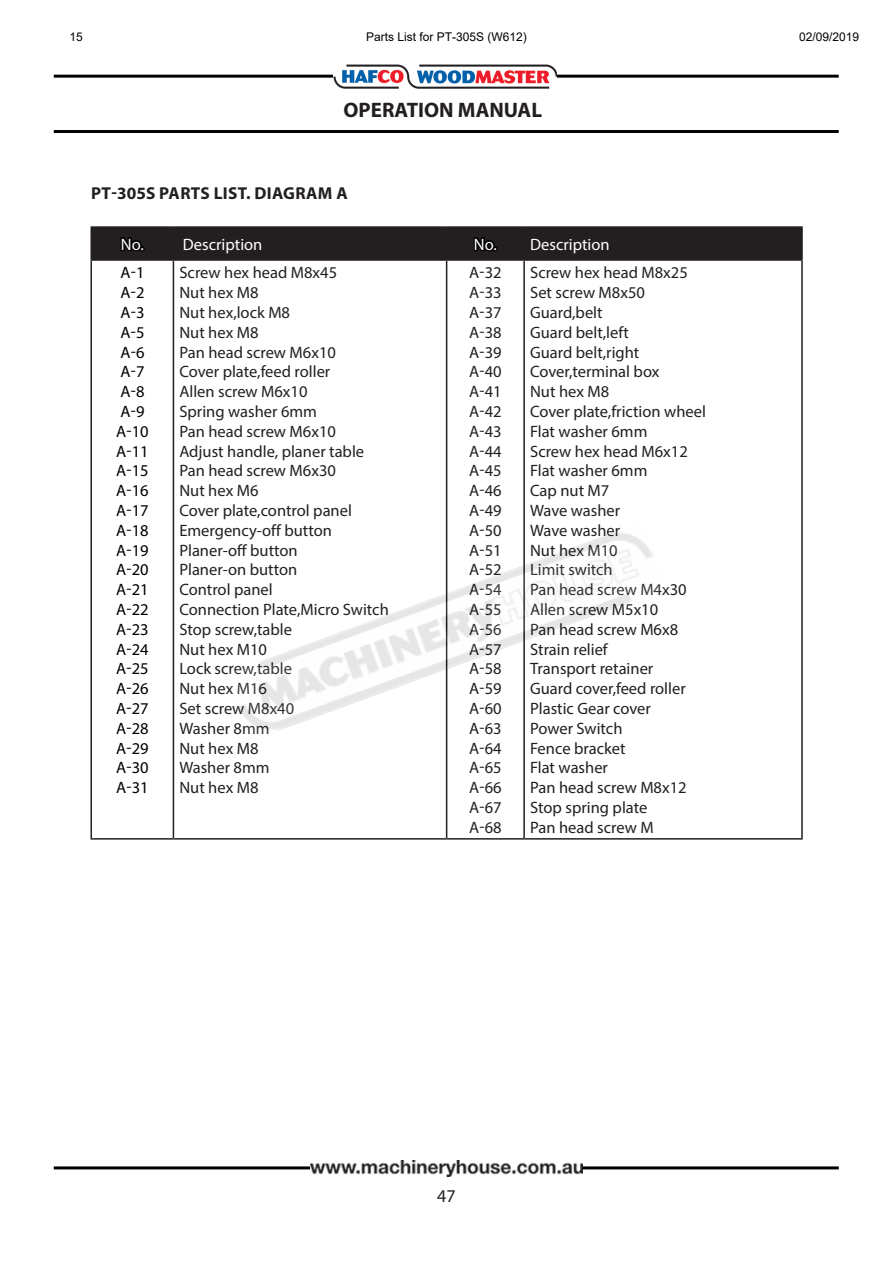
<style>
.page{position:relative;width:893px;height:1263px;background:#fff}
.page>*{position:absolute;margin:0;border:0;box-sizing:border-box;transform-origin:0 0}
.t1{font:700 21px "Myriad Pro";color:#231f20}
.t2{font:18px "Myriad Pro";color:#231f20}
.t3{font:700 17.25px "Myriad Pro";letter-spacing:.02em;color:#231f20}
.t4{font:16.5px "Myriad Pro";color:#231f20}
.t5{font:16.5px "Myriad Pro";color:#000}
.t6{font:16.5px "Myriad Pro";color:#fff}
.t7{font:12px "Arial";color:#000}
.s1{color:#fff}
</style>
<div class="page">
<hr style="left:54px;top:75px;width:785px;height:3px;background:#000">
<img style="left:334px;top:65px;width:223px;height:24px">
<hr style="left:54px;top:1166px;width:785px;height:3px;background:#000">
<hr style="left:54px;top:130px;width:785px;height:3px;background:#000">
<img style="left:310px;top:1160px;width:272px;height:17px">
<hr style="left:90px;top:226px;width:83px;height:2px;background:#231f20">
<hr style="left:90px;top:228px;width:2px;height:31px;background:#231f20">
<hr style="left:173px;top:226px;width:274px;height:2px;background:#231f20">
<hr style="left:447px;top:226px;width:77px;height:2px;background:#231f20">
<hr style="left:524px;top:226px;width:279px;height:2px;background:#231f20">
<hr style="left:801px;top:228px;width:2px;height:31px;background:#231f20">
<hr style="left:90px;top:259px;width:83px;height:2px;background:#231f20">
<hr style="left:90px;top:261px;width:2px;height:577px;background:#231f20">
<hr style="left:173px;top:261px;width:1px;height:577px;background:#231f20">
<hr style="left:446px;top:261px;width:1px;height:577px;background:#231f20">
<hr style="left:524px;top:259px;width:279px;height:2px;background:#231f20">
<hr style="left:523px;top:261px;width:2px;height:577px;background:#231f20">
<hr style="left:801px;top:261px;width:2px;height:577px;background:#231f20">
<hr style="left:90px;top:838px;width:83px;height:2px;background:#231f20">
<hr style="left:173px;top:838px;width:274px;height:2px;background:#231f20">
<hr style="left:447px;top:838px;width:77px;height:2px;background:#231f20">
<hr style="left:524px;top:838px;width:279px;height:2px;background:#231f20">
<div style="left:91px;top:228px;width:711px;height:33px;background:#231f20"></div>
<img style="left:238px;top:523px;width:416px;height:217px">
<p class="t7" style="left:70px;top:28px;width:15px">15</p>
<p class="t7" style="left:366px;top:28px;width:162px">Parts List for PT-305S (W612)</p>
<p class="t7" style="left:799px;top:28px;width:62px">02/09/2019</p>
<p class="t1" style="left:343px;top:96px;width:200px">OPERATION MANUAL</p>
<p class="t3" style="left:91px;top:182px;width:258px">PT-305S PARTS LIST. DIAGRAM A</p>
<p class="t6" style="left:121px;top:234px;width:24px">No.</p>
<p class="t6" style="left:183px;top:234px;width:81px">Description</p>
<p class="t6" style="left:474px;top:234px;width:24px">No.</p>
<p class="t6" style="left:530px;top:234px;width:81px">Description</p>
<p class="t5" style="left:120px;top:263px;width:26px">A-1</p>
<p class="t5" style="left:120px;top:282px;width:26px">A-2</p>
<p class="t5" style="left:120px;top:302px;width:26px">A-3</p>
<p class="t5" style="left:120px;top:322px;width:26px">A-5</p>
<p class="t5" style="left:120px;top:342px;width:26px">A-6</p>
<p class="t5" style="left:120px;top:362px;width:26px">A-7</p>
<p class="t5" style="left:120px;top:381px;width:26px">A-8</p>
<p class="t5" style="left:120px;top:401px;width:26px">A-9</p>
<p class="t5" style="left:116px;top:421px;width:34px">A-10</p>
<p class="t5" style="left:116px;top:441px;width:34px">A-11</p>
<p class="t5" style="left:116px;top:461px;width:34px">A-15</p>
<p class="t5" style="left:116px;top:480px;width:34px">A-16</p>
<p class="t5" style="left:116px;top:500px;width:34px">A-17</p>
<p class="t5" style="left:116px;top:520px;width:34px">A-18</p>
<p class="t5" style="left:116px;top:540px;width:34px">A-19</p>
<p class="t5" style="left:116px;top:560px;width:34px">A-20</p>
<p class="t5" style="left:116px;top:579px;width:34px">A-21</p>
<p class="t5" style="left:116px;top:599px;width:34px">A-22</p>
<p class="t5" style="left:116px;top:619px;width:34px">A-23</p>
<p class="t5" style="left:116px;top:639px;width:34px">A-24</p>
<p class="t5" style="left:116px;top:659px;width:34px">A-25</p>
<p class="t5" style="left:116px;top:678px;width:34px">A-26</p>
<p class="t5" style="left:116px;top:698px;width:34px">A-27</p>
<p class="t5" style="left:116px;top:718px;width:34px">A-28</p>
<p class="t5" style="left:116px;top:738px;width:34px">A-29</p>
<p class="t5" style="left:116px;top:758px;width:34px">A-30</p>
<p class="t5" style="left:116px;top:777px;width:34px">A-31</p>
<p class="t4" style="left:179px;top:263px;width:159px">Screw hex head M8x45</p>
<p class="t4" style="left:179px;top:282px;width:81px">Nut hex M8</p>
<p class="t4" style="left:179px;top:302px;width:112px">Nut hex,lock M8</p>
<p class="t4" style="left:179px;top:322px;width:81px">Nut hex M8</p>
<p class="t4" style="left:179px;top:342px;width:158px">Pan head screw M6x10</p>
<p class="t4" style="left:179px;top:362px;width:152px">Cover plate,feed roller</p>
<p class="t4" style="left:179px;top:381px;width:130px">Allen screw M6x10</p>
<p class="t4" style="left:179px;top:401px;width:139px">Spring washer 6mm</p>
<p class="t4" style="left:179px;top:421px;width:158px">Pan head screw M6x10</p>
<p class="t4" style="left:179px;top:441px;width:186px">Adjust handle, planer table</p>
<p class="t4" style="left:179px;top:461px;width:158px">Pan head screw M6x30</p>
<p class="t4" style="left:179px;top:480px;width:81px">Nut hex M6</p>
<p class="t4" style="left:179px;top:500px;width:174px">Cover plate,control panel</p>
<p class="t4" style="left:179px;top:520px;width:154px">Emergency-off button</p>
<p class="t4" style="left:179px;top:540px;width:120px">Planer-off button</p>
<p class="t4" style="left:179px;top:560px;width:119px">Planer-on button</p>
<p class="t4" style="left:179px;top:579px;width:95px">Control panel</p>
<p class="t4" style="left:179px;top:599px;width:211px">Connection Plate,Micro Switch</p>
<p class="t4" style="left:179px;top:619px;width:114px">Stop screw,table</p>
<p class="t4" style="left:179px;top:639px;width:89px">Nut hex M10</p>
<p class="t4" style="left:179px;top:659px;width:114px">Lock screw,table</p>
<p class="t4" style="left:179px;top:678px;width:89px">Nut hex M16</p>
<p class="t4" style="left:179px;top:698px;width:116px">Set screw M8x40</p>
<p class="t4" style="left:179px;top:718px;width:92px">Washer 8mm</p>
<p class="t4" style="left:179px;top:738px;width:81px">Nut hex M8</p>
<p class="t4" style="left:179px;top:758px;width:92px">Washer 8mm</p>
<p class="t4" style="left:179px;top:777px;width:81px">Nut hex M8</p>
<p class="t4" style="left:530px;top:263px;width:159px">Screw hex head M8x25</p>
<p class="t4" style="left:530px;top:282px;width:116px">Set screw M8x50</p>
<p class="t4" style="left:530px;top:302px;width:74px">Guard,belt</p>
<p class="t4" style="left:530px;top:322px;width:100px">Guard belt,left</p>
<p class="t4" style="left:530px;top:342px;width:111px">Guard belt,right</p>
<p class="t4" style="left:530px;top:362px;width:131px">Cover,terminal box</p>
<p class="t4" style="left:530px;top:381px;width:81px">Nut hex M8</p>
<p class="t4" style="left:530px;top:401px;width:177px">Cover plate,friction wheel</p>
<p class="t4" style="left:530px;top:421px;width:119px">Flat washer 6mm</p>
<p class="t4" style="left:530px;top:441px;width:159px">Screw hex head M6x12</p>
<p class="t4" style="left:530px;top:461px;width:119px">Flat washer 6mm</p>
<p class="t4" style="left:530px;top:480px;width:81px">Cap nut M7</p>
<p class="t4" style="left:530px;top:500px;width:92px">Wave washer</p>
<p class="t4" style="left:530px;top:520px;width:92px">Wave washer</p>
<p class="t4" style="left:530px;top:540px;width:89px">Nut hex M10</p>
<p class="t4" style="left:530px;top:560px;width:84px">Limit switch</p>
<p class="t4" style="left:530px;top:579px;width:158px">Pan head screw M4x30</p>
<p class="t4" style="left:530px;top:599px;width:130px">Allen screw M5x10</p>
<p class="t4" style="left:530px;top:619px;width:150px">Pan head screw M6x8</p>
<p class="t4" style="left:530px;top:639px;width:79px">Strain relief</p>
<p class="t4" style="left:530px;top:659px;width:125px">Transport retainer</p>
<p class="t4" style="left:530px;top:678px;width:157px">Guard cover,feed roller</p>
<p class="t4" style="left:530px;top:698px;width:122px">Plastic Gear cover</p>
<p class="t4" style="left:530px;top:718px;width:94px">Power Switch</p>
<p class="t4" style="left:530px;top:738px;width:97px">Fence bracket</p>
<p class="t4" style="left:530px;top:758px;width:79px">Flat washer</p>
<p class="t4" style="left:530px;top:777px;width:158px">Pan head screw M8x12</p>
<p class="t4" style="left:530px;top:797px;width:119px">Stop spring plate</p>
<p class="t4" style="left:530px;top:817px;width:150px">Pan head screw M<span class="s1">5x8</span></p>
<p class="t4" style="left:469px;top:263px;width:34px">A-32</p>
<p class="t4" style="left:469px;top:282px;width:34px">A-33</p>
<p class="t4" style="left:469px;top:302px;width:34px">A-37</p>
<p class="t4" style="left:469px;top:322px;width:34px">A-38</p>
<p class="t4" style="left:469px;top:342px;width:34px">A-39</p>
<p class="t4" style="left:469px;top:362px;width:34px">A-40</p>
<p class="t4" style="left:469px;top:381px;width:34px">A-41</p>
<p class="t4" style="left:469px;top:401px;width:34px">A-42</p>
<p class="t4" style="left:469px;top:421px;width:34px">A-43</p>
<p class="t4" style="left:469px;top:441px;width:34px">A-44</p>
<p class="t4" style="left:469px;top:461px;width:34px">A-45</p>
<p class="t4" style="left:469px;top:480px;width:34px">A-46</p>
<p class="t4" style="left:469px;top:500px;width:34px">A-49</p>
<p class="t4" style="left:469px;top:520px;width:34px">A-50</p>
<p class="t4" style="left:469px;top:540px;width:34px">A-51</p>
<p class="t4" style="left:469px;top:560px;width:34px">A-52</p>
<p class="t4" style="left:469px;top:579px;width:34px">A-54</p>
<p class="t4" style="left:469px;top:599px;width:34px">A-55</p>
<p class="t4" style="left:469px;top:619px;width:34px">A-56</p>
<p class="t4" style="left:469px;top:639px;width:34px">A-57</p>
<p class="t4" style="left:469px;top:659px;width:34px">A-58</p>
<p class="t4" style="left:469px;top:678px;width:34px">A-59</p>
<p class="t4" style="left:469px;top:698px;width:34px">A-60</p>
<p class="t4" style="left:469px;top:718px;width:34px">A-63</p>
<p class="t4" style="left:469px;top:738px;width:34px">A-64</p>
<p class="t4" style="left:469px;top:758px;width:34px">A-65</p>
<p class="t4" style="left:469px;top:777px;width:34px">A-66</p>
<p class="t4" style="left:469px;top:797px;width:34px">A-67</p>
<p class="t4" style="left:469px;top:817px;width:34px">A-68</p>
<p class="t2" style="left:437px;top:1185px;width:20px">47</p>
</div>
